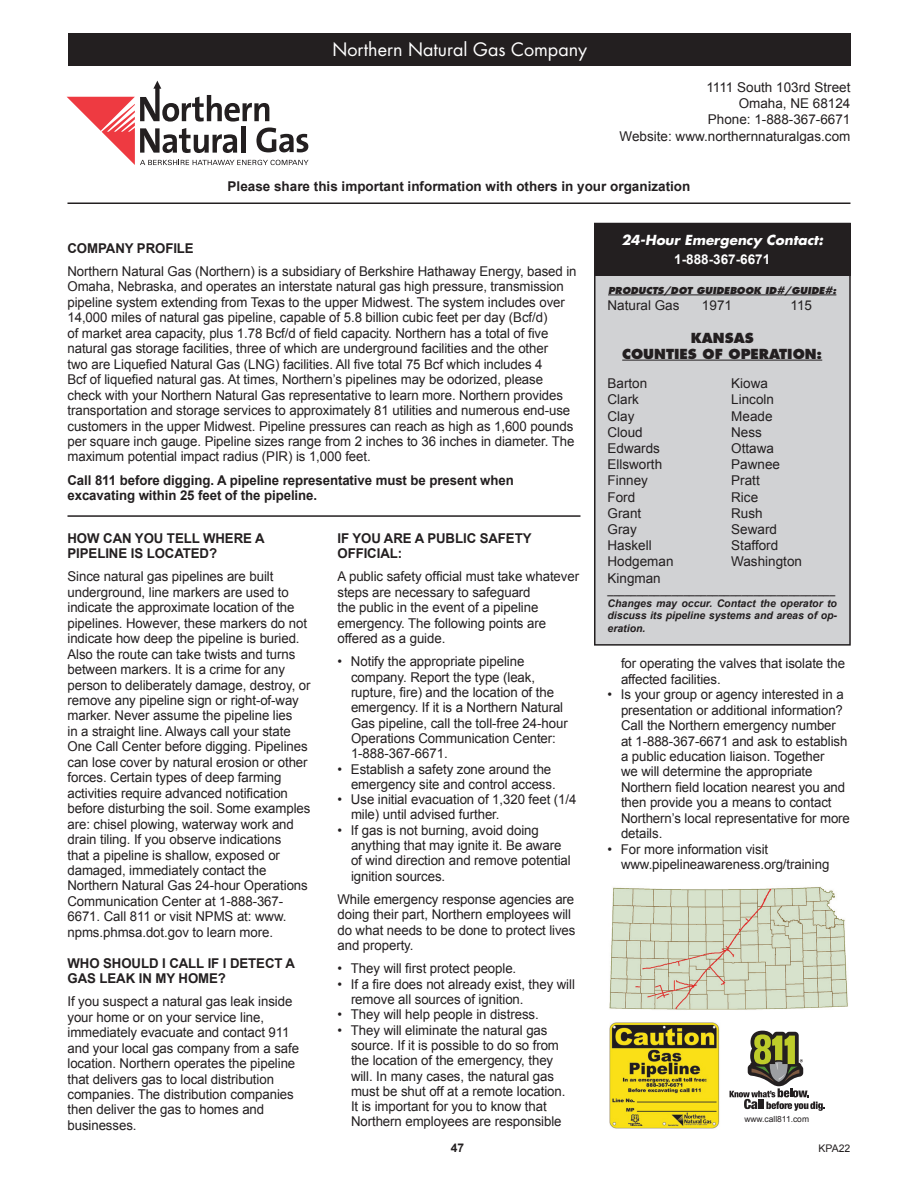
<style>
.page{position:relative;width:918px;height:1188px;background:#fff}
.page>*{position:absolute;margin:0;border:0;box-sizing:border-box;transform-origin:0 0}
.t1{font:18px "Futura";color:#fff}
.t2{font:13.5px/15.5px "Arial";letter-spacing:-.005em;color:#231f20}
.t3{font:700 13.5px/15.5px "Arial";letter-spacing:-.005em;color:#231f20}
.t4{font:800 13.5px "Futura";color:#231f20}
.t5{font:italic 700 13.5px "Futura";color:#fff}
.t6{font:700 13.5px "Arial";color:#fff}
.t7{font:700 12px "Arial";color:#231f20}
.t8{font:italic 700 10.5px/12.6px "Arial";color:#231f20;text-align:justify}
.t9{font:10.5px "Arial";color:#231f20}
.t10{font:italic 800 9.3px "Futura";color:#231f20}
.t11{font:8.4px "Arial";color:#231f20}
</style>
<div class="page">
<hr style="left:67px;top:202px;width:783px;height:2px;background:#231f20">
<div style="left:595px;top:224px;width:255px;height:421px;background:#d1d2d4"></div>
<div style="left:594px;top:223px;width:257px;height:423px;border:2px solid #231f20"></div>
<div style="left:594px;top:223px;width:257px;height:52px;background:#231f20"></div>
<hr style="left:608px;top:295px;width:228px;height:1px;background:#231f20">
<hr style="left:622px;top:360px;width:200px;height:1px;background:#231f20">
<svg style="left:67px;top:81px;width:242px;height:84px"></svg>
<div style="left:68px;top:34px;width:783px;height:32px;background:#231f20"></div>
<hr style="left:68px;top:515px;width:512px;height:2px;background:#231f20">
<img style="left:609px;top:1022px;width:111px;height:107px">
<svg style="left:730px;top:1031px;width:95px;height:80px"></svg>
<img style="left:609px;top:887px;width:239px;height:123px">
<p class="t1" style="left:332px;top:38px;width:256px">Northern Natural Gas Company</p>
<p class="t2" style="left:706px;top:80px;width:146px">1111 South 103rd Street</p>
<p class="t2" style="left:739px;top:96px;width:113px">Omaha, NE 68124</p>
<p class="t2" style="left:708px;top:112px;width:144px">Phone: 1-888-367-6671</p>
<p class="t2" style="left:620px;top:128px;width:232px">Website: www.northernnaturalgas.com</p>
<p class="t3" style="left:228px;top:179px;width:464px">Please share this important information with others in your organization</p>
<p class="t3" style="left:68px;top:241px;width:128px">COMPANY PROFILE</p>
<p class="t2" style="left:68px;top:264px;width:511px">Northern Natural Gas (Northern) is a subsidiary of Berkshire Hathaway Energy, based in Omaha, Nebraska, and operates an interstate natural gas high pressure, transmission pipeline system extending from Texas to the upper Midwest. The system includes over 14,000 miles of natural gas pipeline, capable of 5.8 billion cubic feet per day (Bcf/d)<br>of market area capacity, plus 1.78 Bcf/d of field capacity. Northern has a total of five natural gas storage facilities, three of which are underground facilities and the other<br>two are Liquefied Natural Gas (LNG) facilities. All five total 75 Bcf which includes 4<br>Bcf of liquefied natural gas. At times, Northern’s pipelines may be odorized, please check with your Northern Natural Gas representative to learn more. Northern provides transportation and storage services to approximately 81 utilities and numerous end-use customers in the upper Midwest. Pipeline pressures can reach as high as 1,600 pounds per square inch gauge. Pipeline sizes range from 2 inches to 36 inches in diameter. The maximum potential impact radius (PIR) is 1,000 feet.</p>
<p class="t3" style="left:68px;top:473px;width:448px">Call 811 before digging. A pipeline representative must be present when excavating within 25 feet of the pipeline.</p>
<p class="t3" style="left:68px;top:531px;width:199px">HOW CAN YOU TELL WHERE A<br>PIPELINE IS LOCATED?</p>
<p class="t2" style="left:68px;top:569px;width:244px">Since natural gas pipelines are built underground, line markers are used to indicate the approximate location of the pipelines. However, these markers do not indicate how deep the pipeline is buried.<br>Also the route can take twists and turns between markers. It is a crime for any person to deliberately damage, destroy, or remove any pipeline sign or right-of-way marker. Never assume the pipeline lies<br>in a straight line. Always call your state One Call Center before digging. Pipelines can lose cover by natural erosion or other forces. Certain types of deep farming activities require advanced notification before disturbing the soil. Some examples are: chisel plowing, waterway work and drain tiling. If you observe indications<br>that a pipeline is shallow, exposed or damaged, immediately contact the Northern Natural Gas 24-hour Operations Communication Center at 1-888-367- 6671. Call 811 or visit NPMS at: www. npms.phmsa.dot.gov to learn more.</p>
<p class="t3" style="left:68px;top:956px;width:229px">WHO SHOULD I CALL IF I DETECT A<br>GAS LEAK IN MY HOME?</p>
<p class="t2" style="left:68px;top:994px;width:233px">If you suspect a natural gas leak inside your home or on your service line, immediately evacuate and contact 911 and your local gas company from a safe location. Northern operates the pipeline that delivers gas to local distribution companies. The distribution companies then deliver the gas to homes and businesses.</p>
<p class="t3" style="left:338px;top:531px;width:196px">IF YOU ARE A PUBLIC SAFETY<br>OFFICIAL:</p>
<p class="t2" style="left:338px;top:569px;width:243px">A public safety official must take whatever steps are necessary to safeguard<br>the public in the event of a pipeline emergency. The following points are offered as a guide.</p>
<p class="t2" style="left:351px;top:654px;width:218px;text-indent:-14px">• Notify the appropriate pipeline company. Report the type (leak, rupture, fire) and the location of the emergency. If it is a Northern Natural Gas pipeline, call the toll-free 24-hour Operations Communication Center:<br>1-888-367-6671.</p>
<p class="t2" style="left:351px;top:761px;width:206px;text-indent:-14px">• Establish a safety zone around the emergency site and control access.</p>
<p class="t2" style="left:351px;top:792px;width:227px;text-indent:-14px">• Use initial evacuation of 1,320 feet (1/4 mile) until advised further.</p>
<p class="t2" style="left:351px;top:822px;width:221px;text-indent:-14px">• If gas is not burning, avoid doing anything that may ignite it. Be aware of wind direction and remove potential ignition sources.</p>
<p class="t2" style="left:338px;top:892px;width:240px">While emergency response agencies are doing their part, Northern employees will do what needs to be done to protect lives and property.</p>
<p class="t2" style="left:338px;top:961px;width:180px">• They will first protect people.</p>
<p class="t2" style="left:351px;top:977px;width:225px;text-indent:-14px">• If a fire does not already exist, they will remove all sources of ignition.</p>
<p class="t2" style="left:338px;top:1007px;width:203px">• They will help people in distress.</p>
<p class="t2" style="left:351px;top:1022px;width:216px;text-indent:-14px">• They will eliminate the natural gas source. If it is possible to do so from the location of the emergency, they will. In many cases, the natural gas must be shut off at a remote location.<br>It is important for you to know that Northern employees are responsible</p>
<p class="t5" style="left:621px;top:231px;width:203px">24-Hour Emergency Contact:</p>
<p class="t6" style="left:674px;top:251px;width:98px">1-888-367-6671</p>
<p class="t10" style="left:608px;top:285px;width:230px">PRODUCTS/DOT GUIDEBOOK ID#/GUIDE#:</p>
<p class="t2" style="left:607px;top:298px;width:74px">Natural Gas</p>
<p class="t2" style="left:702px;top:298px;width:32px">1971</p>
<p class="t2" style="left:791px;top:298px;width:23px">115</p>
<p class="t4" style="left:691px;top:329px;width:64px">KANSAS</p>
<p class="t4" style="left:622px;top:345px;width:202px">COUNTIES OF OPERATION:</p>
<p class="t2" style="left:607px;top:376px;width:41px">Barton</p>
<p class="t2" style="left:607px;top:392px;width:33px">Clark</p>
<p class="t2" style="left:607px;top:408px;width:28px">Clay</p>
<p class="t2" style="left:607px;top:425px;width:37px">Cloud</p>
<p class="t2" style="left:607px;top:441px;width:54px">Edwards</p>
<p class="t2" style="left:607px;top:457px;width:56px">Ellsworth</p>
<p class="t2" style="left:607px;top:473px;width:42px">Finney</p>
<p class="t2" style="left:607px;top:489px;width:29px">Ford</p>
<p class="t2" style="left:607px;top:506px;width:35px">Grant</p>
<p class="t2" style="left:607px;top:522px;width:31px">Gray</p>
<p class="t2" style="left:607px;top:538px;width:46px">Haskell</p>
<p class="t2" style="left:607px;top:554px;width:68px">Hodgeman</p>
<p class="t2" style="left:607px;top:570px;width:55px">Kingman</p>
<p class="t2" style="left:731px;top:376px;width:38px">Kiowa</p>
<p class="t2" style="left:731px;top:392px;width:44px">Lincoln</p>
<p class="t2" style="left:731px;top:408px;width:43px">Meade</p>
<p class="t2" style="left:731px;top:425px;width:32px">Ness</p>
<p class="t2" style="left:731px;top:441px;width:44px">Ottawa</p>
<p class="t2" style="left:731px;top:457px;width:50px">Pawnee</p>
<p class="t2" style="left:731px;top:473px;width:30px">Pratt</p>
<p class="t2" style="left:731px;top:489px;width:28px">Rice</p>
<p class="t2" style="left:731px;top:506px;width:33px">Rush</p>
<p class="t2" style="left:731px;top:522px;width:47px">Seward</p>
<p class="t2" style="left:731px;top:538px;width:49px">Stafford</p>
<p class="t2" style="left:731px;top:554px;width:72px">Washington</p>
<p class="t8" style="left:607px;top:585px;width:229px">_______________________________________</p>
<p class="t8" style="left:607px;top:597px;width:231px">Changes may occur. Contact the operator to discuss its pipeline systems and areas of op&shy;eration.</p>
<p class="t2" style="left:621px;top:656px;width:226px">for operating the valves that isolate the affected facilities.</p>
<p class="t2" style="left:621px;top:687px;width:230px;text-indent:-14px">• Is your group or agency interested in a presentation or additional information?<br>Call the Northern emergency number at 1-888-367-6671 and ask to establish a public education liaison. Together<br>we will determine the appropriate Northern field location nearest you and then provide you a means to contact Northern’s local representative for more details.</p>
<p class="t2" style="left:621px;top:841px;width:210px;text-indent:-14px">• For more information visit www.pipelineawareness.org/training</p>
<p class="t11" style="left:744px;top:1114px;width:66px">www.call811.com</p>
<p class="t7" style="left:451px;top:1140px;width:15px">47</p>
<p class="t9" style="left:819px;top:1141px;width:33px">KPA22</p>
</div>
